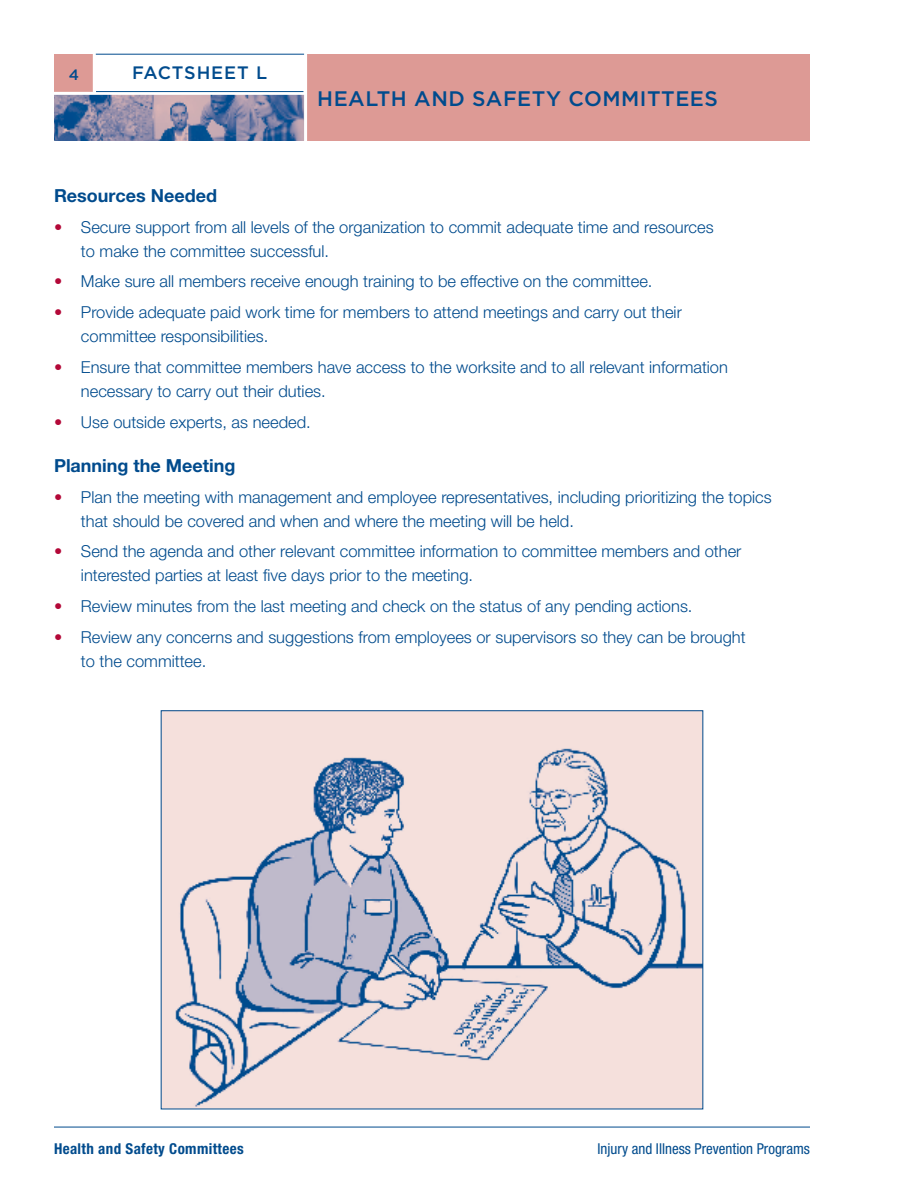
<style>
.page{position:relative;width:918px;height:1188px;background:#fff}
.page>*{position:absolute;margin:0;border:0;box-sizing:border-box;transform-origin:0 0}
.t1{font:500 21px "Gotham";letter-spacing:.025em;color:#004b8d}
.t2{font:700 18px "Helvetica Neue LT Std";color:#004b8d}
.t3{font:500 18px "Gotham";color:#004b8d}
.t4{font:300 16.5px/24px "Helvetica Neue LT Std";color:#004b8d}
.t5{font:condensed 15px "Helvetica Neue LT Std";color:#004b8d}
.t6{font:700 condensed 15px "Helvetica Neue LT Std";letter-spacing:.025em;color:#004b8d}
.t7{font:500 15px "Gotham";color:#004b8d}
.s1{color:#b30838}
</style>
<div class="page">
<img style="left:54px;top:95px;width:250px;height:46px">
<div style="left:54px;top:54px;width:40px;height:40px;background:#dd9a95"></div>
<div style="left:306px;top:54px;width:504px;height:87px;background:#dd9a95"></div>
<hr style="left:49px;top:92px;width:257px;height:3px;background:#fff">
<hr style="left:93px;top:54px;width:212px;height:1px;background:#004b8d">
<hr style="left:304px;top:40px;width:3px;height:114px;background:#fff">
<hr style="left:93px;top:47px;width:3px;height:47px;background:#fff">
<hr style="left:96px;top:91px;width:207px;height:1px;background:#004b8d">
<hr style="left:54px;top:1127px;width:756px;height:1px;background:#004b8d">
<img style="left:163px;top:713px;width:538px;height:394px">
<p class="t7" style="left:69px;top:65px;width:12px">4</p>
<p class="t3" style="left:132px;top:61px;width:92px">FACTSHEET</p>
<p class="t3" style="left:256px;top:61px;width:10px">L</p>
<p class="t1" style="left:317px;top:85px;width:400px">HEALTH AND SAFETY COMMITTEES</p>
<p class="t2" style="left:54px;top:184px;width:165px">Resources Needed</p>
<p class="t4" style="left:81px;top:214px;width:634px;text-indent:-27px"><span class="s1">•</span> Secure support from all levels of the organization to commit adequate time and resources to make the committee successful.</p>
<p class="t4" style="left:54px;top:269px;width:600px"><span class="s1">•</span> Make sure all members receive enough training to be effective on the committee.</p>
<p class="t4" style="left:81px;top:300px;width:602px;text-indent:-27px"><span class="s1">•</span> Provide adequate paid work time for members to attend meetings and carry out their committee responsibilities.</p>
<p class="t4" style="left:81px;top:355px;width:649px;text-indent:-27px"><span class="s1">•</span> Ensure that committee members have access to the worksite and to all relevant information necessary to carry out their duties.</p>
<p class="t4" style="left:54px;top:409px;width:258px"><span class="s1">•</span> Use outside experts, as needed.</p>
<p class="t2" style="left:54px;top:454px;width:183px">Planning the Meeting</p>
<p class="t4" style="left:81px;top:484px;width:692px;text-indent:-27px"><span class="s1">•</span> Plan the meeting with management and employee representatives, including prioritizing the topics that should be covered and when and where the meeting will be held.</p>
<p class="t4" style="left:81px;top:539px;width:662px;text-indent:-27px"><span class="s1">•</span> Send the agenda and other relevant committee information to committee members and other interested parties at least five days prior to the meeting.</p>
<p class="t4" style="left:54px;top:594px;width:640px"><span class="s1">•</span> Review minutes from the last meeting and check on the status of any pending actions.</p>
<p class="t4" style="left:81px;top:625px;width:666px;text-indent:-27px"><span class="s1">•</span> Review any concerns and suggestions from employees or supervisors so they can be brought to the committee.</p>
<p class="t6" style="left:54px;top:1140px;width:191px">Health and Safety Committees</p>
<p class="t5" style="left:597px;top:1140px;width:214px">Injury and Illness Prevention Programs</p>
</div>
